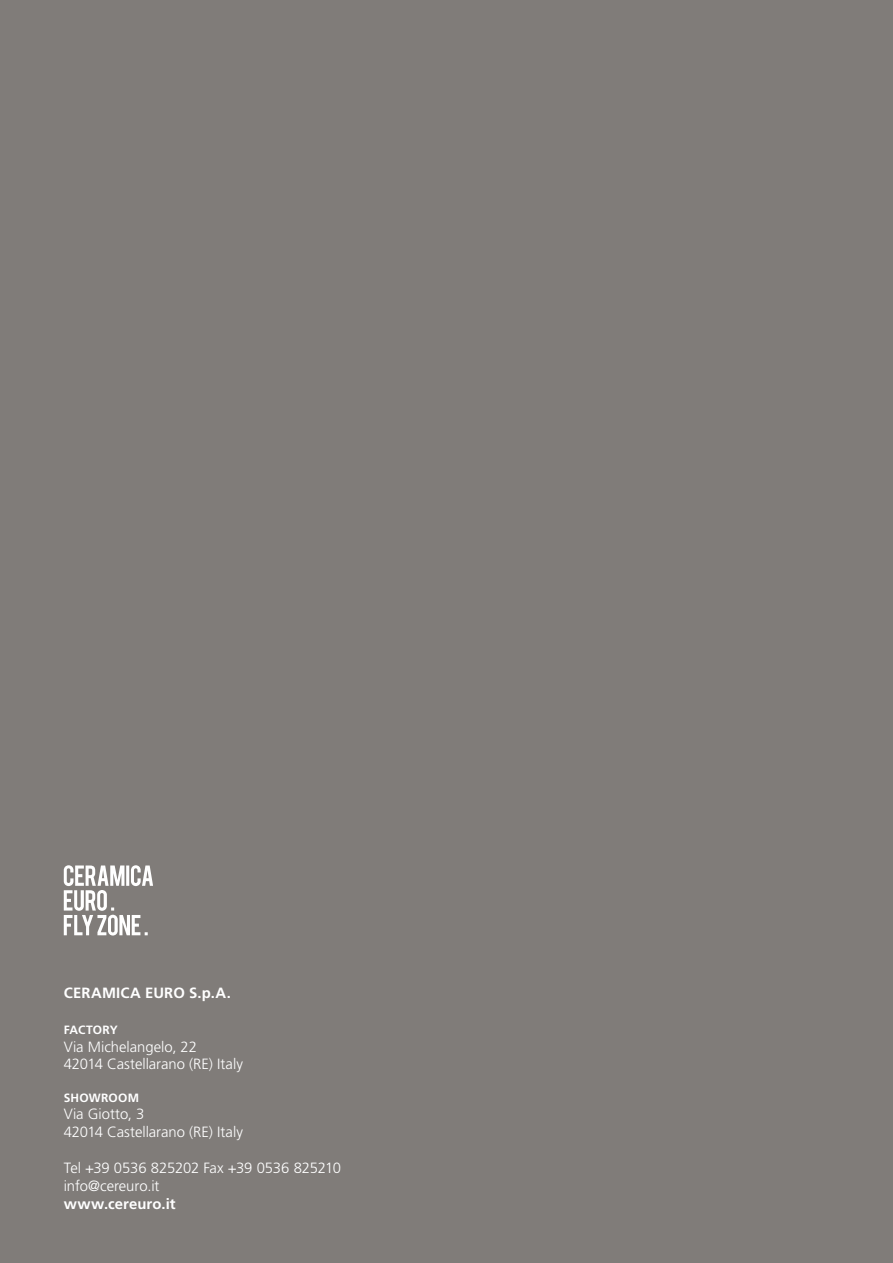
<style>
.page{position:relative;width:893px;height:1263px;background:#807c79}
.page>*{position:absolute;margin:0;border:0;box-sizing:border-box;transform-origin:0 0}
.t1{font:300 14.85px/17.9px "Frutiger LT Std";letter-spacing:-.005em;color:#fff}
.t2{font:700 14.85px "Frutiger LT Std";letter-spacing:.01em;color:#fff}
.t3{font:700 12px "Frutiger LT Std";letter-spacing:.01em;color:#fff}
</style>
<div class="page">
<svg style="left:64px;top:865px;width:89px;height:70px"></svg>
<p class="t2" style="left:64px;top:984px;width:169px">CERAMICA EURO S.p.A.</p>
<p class="t3" style="left:64px;top:1022px;width:55px">FACTORY</p>
<p class="t1" style="left:64px;top:1038px;width:181px">Via Michelangelo, 22<br>42014 Castellarano (RE) Italy</p>
<p class="t3" style="left:64px;top:1090px;width:77px">SHOWROOM</p>
<p class="t1" style="left:64px;top:1105px;width:181px">Via Giotto, 3<br>42014 Castellarano (RE) Italy</p>
<p class="t1" style="left:64px;top:1159px;width:279px">Tel +39 0536 825202 Fax +39 0536 825210 info@cereuro.it</p>
<p class="t2" style="left:64px;top:1195px;width:113px">www.cereuro.it</p>
</div>
